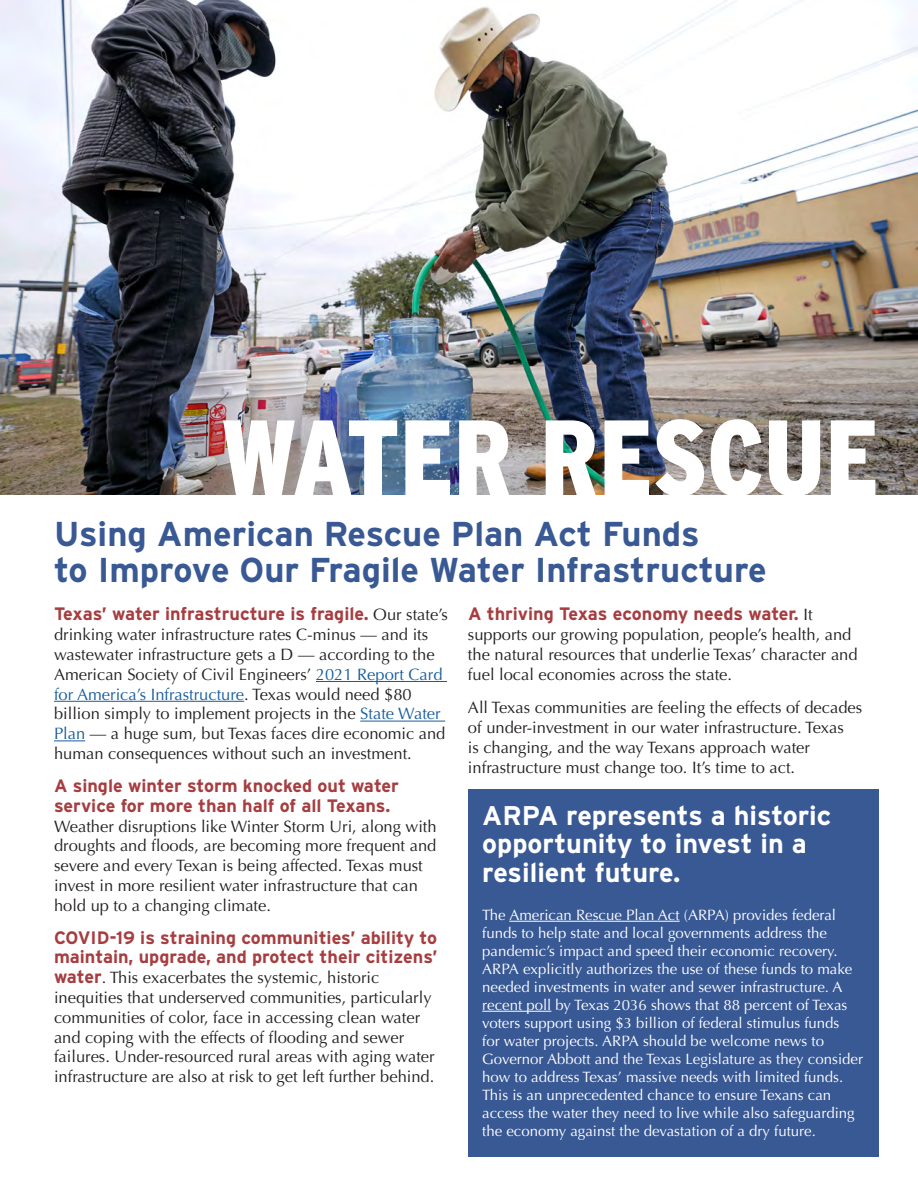
<style>
.page{position:relative;width:918px;height:1188px;background:#fff}
.page>*{position:absolute;margin:0;border:0;box-sizing:border-box;transform-origin:0 0}
.Paragraph{font:900 106.8px "Interstate Condensed";letter-spacing:-.005em;color:#fff}
.Paragraph-2{font:700 34.5px/36px "Interstate";color:#395995}
.Paragraph-3{font:700 27px/28.5px "Interstate";color:#fff}
.Paragraph-4{font:700 18px/19.8px "Interstate";color:#a63d40}
.Paragraph-5{font:16.5px/19.8px "Optima";color:#231f20}
.Paragraph-6{font:15px/18px "Optima";color:#fff}
.s1{font-family:"Optima";font-weight:400;font-size:16.5px;color:#231f20}
.s2{color:#175d9e}
.s3{font-family:"Interstate";font-weight:700;font-size:18px;color:#a63d40}
</style>
<div class="page">
<img style="left:0;top:0;width:918px;height:495px">
<hr style="left:316px;top:681px;width:131px;height:1px;background:#175d9e">
<hr style="left:54px;top:701px;width:190px;height:1px;background:#175d9e">
<hr style="left:360px;top:721px;width:85px;height:1px;background:#175d9e">
<hr style="left:54px;top:740px;width:31px;height:1px;background:#175d9e">
<div style="left:469px;top:790px;width:410px;height:367px;background:#395995"></div>
<hr style="left:509px;top:921px;width:171px;height:1px;background:#fff">
<hr style="left:482px;top:1011px;width:69px;height:1px;background:#fff">
<p class="Paragraph" style="left:220px;top:398px;width:660px">WATER RESCUE</p>
<p class="Paragraph-2" style="left:54px;top:515px;width:714px">Using American Rescue Plan Act Funds<br>to Improve Our Fragile Water Infrastructure</p>
<p class="Paragraph-4" style="left:54px;top:604px;width:395px">Texas’ water infrastructure is fragile. <span class="s1">Our state’s</span></p>
<p class="Paragraph-5" style="left:54px;top:625px;width:393px">drinking water infrastructure rates C-minus — and its wastewater infrastructure gets a D — according to the American Society of Civil Engineers’ <span class="s2">2021 Report Card for America’s Infrastructure</span>. Texas would need $80 billion simply to implement projects in the <span class="s2">State Water Plan</span> — a huge sum, but Texas faces dire economic and human consequences without such an investment.</p>
<p class="Paragraph-4" style="left:54px;top:776px;width:346px">A single winter storm knocked out water service for more than half of all Texans.</p>
<p class="Paragraph-5" style="left:54px;top:816px;width:384px">Weather disruptions like Winter Storm Uri, along with droughts and floods, are becoming more frequent and severe and every Texan is being affected. Texas must invest in more resilient water infrastructure that can hold up to a changing climate.</p>
<p class="Paragraph-4" style="left:54px;top:928px;width:385px">COVID-19 is straining communities’ ability to maintain, upgrade, and protect their citizens’</p>
<p class="Paragraph-5" style="left:54px;top:968px;width:382px"><span class="s3">water</span>. This exacerbates the systemic, historic inequities that underserved communities, particularly communities of color, face in accessing clean water and coping with the effects of flooding and sewer failures. Under-resourced rural areas with aging water infrastructure are also at risk to get left further behind.</p>
<p class="Paragraph-4" style="left:468px;top:604px;width:346px">A thriving Texas economy needs water. <span class="s1">It</span></p>
<p class="Paragraph-5" style="left:468px;top:625px;width:391px">supports our growing population, people’s health, and the natural resources that underlie Texas’ character and fuel local economies across the state.</p>
<p class="Paragraph-5" style="left:468px;top:698px;width:396px">All Texas communities are feeling the effects of decades of under-investment in our water infrastructure. Texas<br>is changing, and the way Texans approach water infrastructure must change too. It’s time to act.</p>
<p class="Paragraph-3" style="left:482px;top:801px;width:351px">ARPA represents a historic opportunity to invest in a resilient future.</p>
<p class="Paragraph-6" style="left:482px;top:906px;width:382px">The American Rescue Plan Act (ARPA) provides federal funds to help state and local governments address the pandemic’s impact and speed their economic recovery.<br>ARPA explicitly authorizes the use of these funds to make needed investments in water and sewer infrastructure. A recent poll by Texas 2036 shows that 88 percent of Texas voters support using $3 billion of federal stimulus funds<br>for water projects. ARPA should be welcome news to Governor Abbott and the Texas Legislature as they consider how to address Texas’ massive needs with limited funds.<br>This is an unprecedented chance to ensure Texans can access the water they need to live while also safeguarding the economy against the devastation of a dry future.</p>
</div>
